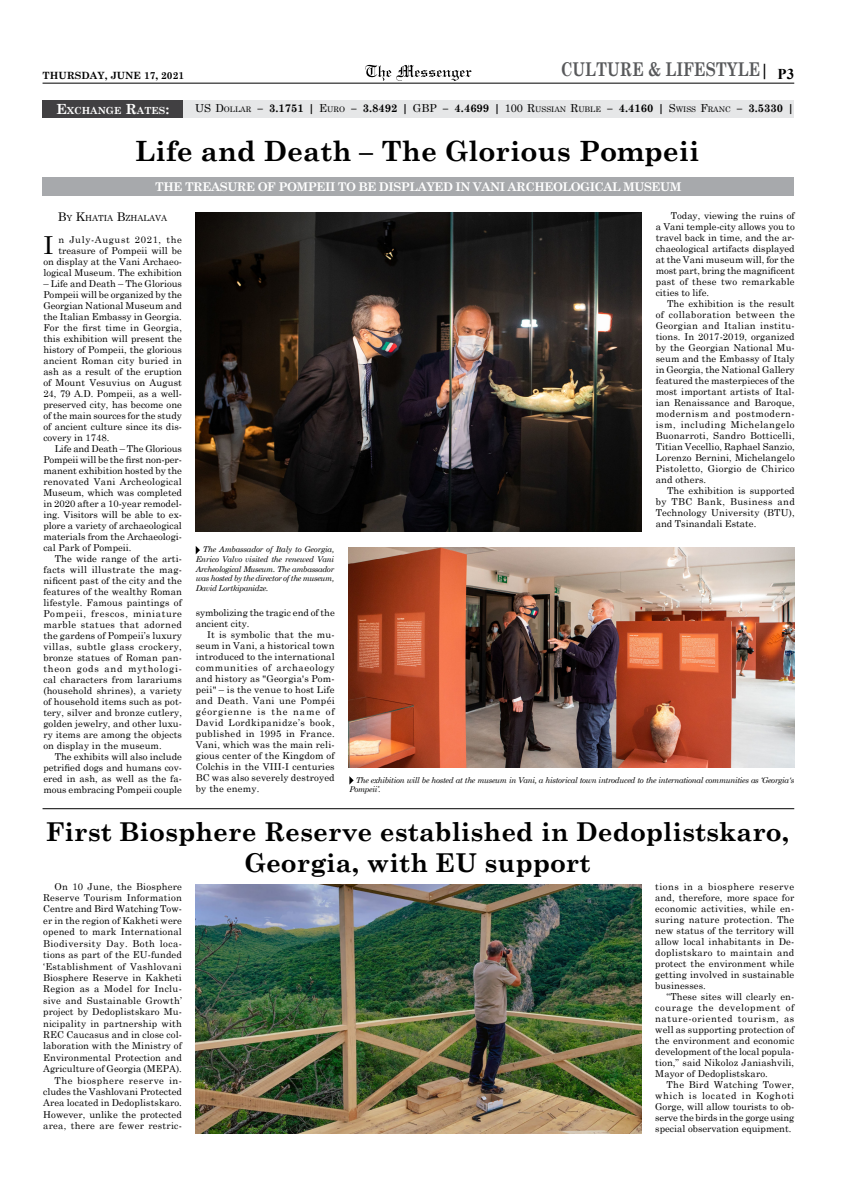
<style>
.page{position:relative;width:851px;height:1191px;background:#fff}
.page>*{position:absolute;margin:0;border:0;box-sizing:border-box;transform-origin:0 0}
.t1{font:700 28px "Century Schoolbook";color:#000}
.t2{font:700 26px/31.2px "Century Schoolbook";color:#000;text-align:center}
.t3{font:24.7px "Century Schoolbook";color:#000}
.t4{font:700 19px "Century Schoolbook";color:#58595b;scale:.8 1}
.t5{font:700 15px "Times New Roman";color:#000}
.t6{font:700 12px "Century Schoolbook";letter-spacing:-.04em;color:#fff}
.t7{font:700 11px "Century Schoolbook";color:#000}
.t8{font:700 10px "Century Schoolbook";color:#000}
.t9{font:700 9.8px "Century Schoolbook";color:#fff}
.t10{font:9.5px/11px "Century Schoolbook";letter-spacing:.01em;color:#000;text-align:justify}
.t11{font:8.4px "Century Schoolbook";color:#000}
.t12{font:italic 8px/9.6px "Century Schoolbook";letter-spacing:-.04em;color:#000;text-align:justify}
.s1{font-size:17px;color:#000}
.s2{font-size:14px}
.s3{font-weight:400}
.s4{font-weight:400;font-size:7.7px}
.s5{font-family:"A Kolkhety N";font-weight:400}
.s6{font-size:12px}
</style>
<div class="page">
<hr style="left:43px;top:83px;width:751px;height:1px;background:#000">
<svg style="left:365px;top:65px;width:106px;height:16px"></svg>
<div style="left:43px;top:100px;width:751px;height:17px;background:#e6e7e8"></div>
<div style="left:43px;top:100px;width:140px;height:17px;background:#414042"></div>
<svg style="left:196px;top:546px;width:4px;height:8px"></svg>
<svg style="left:349px;top:776px;width:4px;height:8px"></svg>
<hr style="left:43px;top:808px;width:751px;height:1px;background:#000">
<img style="left:196px;top:212px;width:445px;height:319px">
<img style="left:349px;top:547px;width:445px;height:220px">
<img style="left:196px;top:884px;width:445px;height:249px">
<div style="left:43px;top:177px;width:751px;height:19px;background:#a7a9ac"></div>
<h3 class="t4" style="left:560px;top:55px;width:261px">CULTURE &amp; LIFESTYLE<span class="s1">|</span></h3>
<p class="t8" style="left:43px;top:67px;width:143px">THURSDAY, JUNE 17, 2021</p>
<h3 class="t5" style="left:777px;top:63px;width:18px">P3</h3>
<p class="t9" style="left:56px;top:102px;width:114px"><span class="s2">E</span>XCHANGE <span class="s2">R</span>ATES<span class="s2">:</span></p>
<p class="t7" style="left:195px;top:99px;width:600px"><span class="s3">US D</span><span class="s4">OLLAR</span> <span class="s5">_</span> 3.1751 | <span class="s3">E</span><span class="s4">URO</span> <span class="s5">_</span> 3.8492 | <span class="s3">GBP</span> <span class="s5">_</span> 4.4699 | <span class="s3">100 R</span><span class="s4">USSIAN</span> <span class="s3">R</span><span class="s4">UBLE</span> <span class="s5">_</span> 4.4160 | <span class="s3">S</span><span class="s4">WISS</span> <span class="s3">F</span><span class="s4">RANC</span> <span class="s5">_</span> 3.5330 |</p>
<h1 class="t1" style="left:135px;top:129px;width:566px">Life and Death – The Glorious Pompeii</h1>
<p class="t6" style="left:155px;top:178px;width:527px">THE TREASURE OF POMPEII TO BE DISPLAYED IN VANI ARCHEOLOGICAL MUSEUM</p>
<p class="t11" style="left:58px;top:211px;width:111px"><span class="s6">B</span>Y <span class="s6">K</span>HATIA <span class="s6">B</span>ZHALAVA</p>
<p class="t10" style="left:43px;top:233px;width:140px;text-align:right">n July-August 2021, the treasure of Pompeii will be<br>on display at the Vani Archaeo&shy;logical Museum. The exhibition</p>
<p class="t10" style="left:43px;top:277px;width:140px">– Life and Death – The Glorious Pompeii will be organized by the Georgian National Museum and the Italian Embassy in Georgia.<br>For the first time in Georgia, this exhibition will present the history of Pompeii, the glorious ancient Roman city buried in ash as a result of the eruption of Mount Vesuvius on August 24, 79 A.D. Pompeii, as a well&shy;preserved city, has become one of the main sources for the study of ancient culture since its dis&shy;covery in 1748.</p>
<p class="t10" style="left:43px;top:442px;width:140px;text-indent:11px">Life and Death – The Glorious Pompeii will be the first non-per&shy;manent exhibition hosted by the renovated Vani Archeological Museum, which was completed in 2020 after a 10-year remodel&shy;ing. Visitors will be able to ex&shy;plore a variety of archaeological materials from the Archaeologi&shy;cal Park of Pompeii.</p>
<p class="t10" style="left:43px;top:552px;width:140px;text-indent:11px">The wide range of the arti&shy;facts will illustrate the mag&shy;nificent past of the city and the features of the wealthy Roman lifestyle. Famous paintings of Pompeii, frescos, miniature marble statues that adorned the gardens of Pompeii’s luxury villas, subtle glass crockery, bronze statues of Roman pan&shy;theon gods and mythologi&shy;cal characters from larariums (household shrines), a variety of household items such as pot&shy;tery, silver and bronze cutlery, golden jewelry, and other luxu&shy;ry items are among the objects on display in the museum.</p>
<p class="t10" style="left:43px;top:750px;width:140px;text-indent:11px">The exhibits will also include petrified dogs and humans cov&shy;ered in ash, as well as the fa&shy;mous embracing Pompeii couple</p>
<h3 class="t3" style="left:43px;top:224px;width:12px">I</h3>
<p class="t12" style="left:196px;top:544px;width:140px;text-indent:7px">The Ambassador of Italy to Georgia, Enrico Valvo visited the renewed Vani Archeological Museum. The ambassador was hosted by the director of the museum, David Lortkipanidze.</p>
<p class="t10" style="left:196px;top:606px;width:140px">symbolizing the tragic end of the ancient city.</p>
<p class="t10" style="left:196px;top:628px;width:140px;text-indent:11px">It is symbolic that the mu&shy;seum in Vani, a historical town introduced to the international communities of archaeology and history as "Georgia's Pom&shy;peii" – is the venue to host Life and Death. Vani une Pompéi géorgienne is the name of David Lordkipanidze’s book, published in 1995 in France.<br>Vani, which was the main reli&shy;gious center of the Kingdom of Colchis in the VIII-I centuries BC was also severely destroyed by the enemy.</p>
<p class="t10" style="left:655px;top:209px;width:140px;text-indent:15px">Today, viewing the ruins of a Vani temple-city allows you to travel back in time, and the ar&shy;chaeological artifacts displayed at the Vani museum will, for the most part, bring the magnificent past of these two remarkable cities to life.</p>
<p class="t10" style="left:655px;top:297px;width:140px;text-indent:11px">The exhibition is the result of collaboration between the Georgian and Italian institu&shy;tions. In 2017-2019, organized by the Georgian National Mu&shy;seum and the Embassy of Italy in Georgia, the National Gallery featured the masterpieces of the most important artists of Ital&shy;ian Renaissance and Baroque, modernism and postmodern&shy;ism, including Michelangelo Buonarroti, Sandro Botticelli, Titian Vecellio, Raphael Sanzio, Lorenzo Bernini, Michelangelo Pistoletto, Giorgio de Chirico and others.</p>
<p class="t10" style="left:655px;top:484px;width:140px;text-indent:11px">The exhibition is supported by TBC Bank, Business and Technology University (BTU), and Tsinandali Estate.</p>
<p class="t12" style="left:349px;top:774px;width:446px;text-indent:6px">The exhibition will be hosted at the museum in Vani, a historical town introduced to the international communities as ‘Georgia's<br>Pompeii’.</p>
<h2 class="t2" style="left:46px;top:814px;width:744px">First Biosphere Reserve established in Dedoplistskaro,<br>Georgia, with EU support</h2>
<p class="t10" style="left:43px;top:879px;width:140px;line-height:11.4px;text-align:right">On 10 June, the Biosphere<br>Reserve Tourism Information<br>Centre and Bird Watching Tow&shy;er in the region of Kakheti were opened to mark International<br>Biodiversity Day. Both loca&shy;tions as part of the EU-funded ‘Establishment of Vashlovani<br>Biosphere Reserve in Kakheti<br>Region as a Model for Inclu&shy;sive and Sustainable Growth’ project by Dedoplistskaro Mu&shy;nicipality in partnership with<br>REC Caucasus and in close col&shy;laboration with the Ministry of<br>Environmental Protection and<br>Agriculture of Georgia (MEPA).<br>The biosphere reserve in&shy;cludes the Vashlovani Protected<br>Area located in Dedoplistskaro.<br>However, unlike the protected area, there are fewer restric-</p>
<p class="t10" style="left:655px;top:880px;width:140px">tions in a biosphere reserve and, therefore, more space for economic activities, while en&shy;suring nature protection. The new status of the territory will allow local inhabitants in De&shy;doplistskaro to maintain and protect the environment while getting involved in sustainable businesses.</p>
<p class="t10" style="left:655px;top:990px;width:140px;text-indent:11px">“These sites will clearly en&shy;courage the development of nature-oriented tourism, as well as supporting protection of the environment and economic development of the local popula&shy;tion,” said Nikoloz Janiashvili, Mayor of Dedoplistskaro.</p>
<p class="t10" style="left:655px;top:1078px;width:140px;text-indent:11px">The Bird Watching Tower, which is located in Koghoti Gorge, will allow tourists to ob&shy;serve the birds in the gorge using special observation equipment.</p>
</div>
